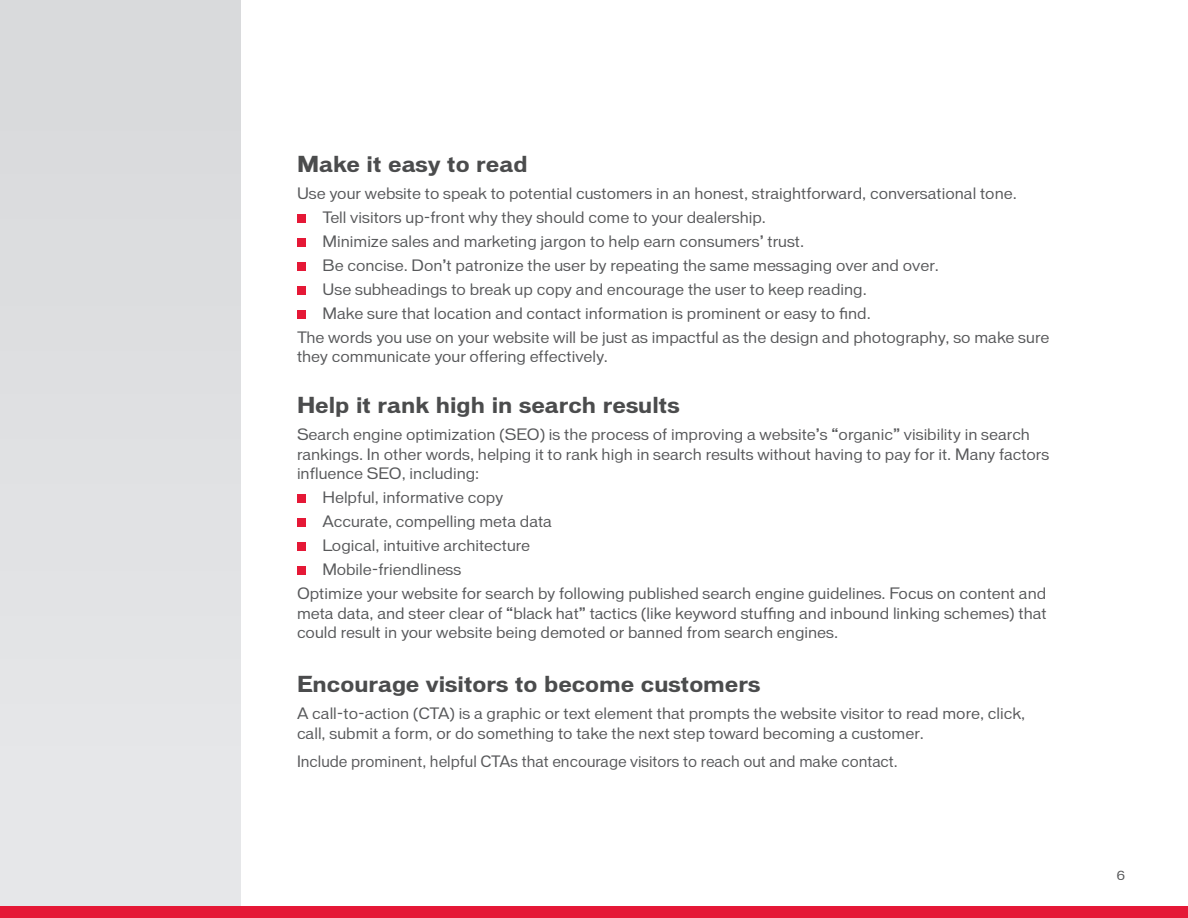
<style>
.page{position:relative;width:1188px;height:918px;background:#fff}
.page>*{position:absolute;margin:0;border:0;box-sizing:border-box;transform-origin:0 0}
.t1{font:700 21px "Vonnes";color:#4b4c4d}
.t2{font:15px/19.5px "Vonnes";color:#57585a}
.t3{font:15px "Vonnes";color:#57585a;scale:.96 1}
.t4{font:12px "Vonnes";color:#57585a}
</style>
<div class="page">
<div style="left:0;top:0;width:240px;height:918px;background:#e0e1e3"></div>
<div style="left:0;top:906px;width:1188px;height:12px;background:#e51836"></div>
<div style="left:297px;top:214px;width:9px;height:9px;background:#e51836"></div>
<div style="left:297px;top:238px;width:9px;height:9px;background:#e51836"></div>
<div style="left:297px;top:262px;width:9px;height:9px;background:#e51836"></div>
<div style="left:297px;top:286px;width:9px;height:9px;background:#e51836"></div>
<div style="left:297px;top:310px;width:9px;height:9px;background:#e51836"></div>
<div style="left:297px;top:494px;width:9px;height:9px;background:#e51836"></div>
<div style="left:297px;top:518px;width:9px;height:9px;background:#e51836"></div>
<div style="left:297px;top:542px;width:9px;height:9px;background:#e51836"></div>
<div style="left:297px;top:566px;width:9px;height:9px;background:#e51836"></div>
<h1 class="t1" style="left:297px;top:151px;width:232px">Make it easy to read</h1>
<p class="t2" style="left:297px;top:184px;width:721px">Use your website to speak to potential customers in an honest, straightforward, conversational tone.</p>
<p class="t2" style="left:322px;top:208px;width:445px">Tell visitors up-front why they should come to your dealership.</p>
<p class="t2" style="left:322px;top:232px;width:483px">Minimize sales and marketing jargon to help earn consumers’ trust.</p>
<p class="t2" style="left:322px;top:256px;width:618px">Be concise. Don’t patronize the user by repeating the same messaging over and over.</p>
<p class="t2" style="left:322px;top:280px;width:546px">Use subheadings to break up copy and encourage the user to keep reading.</p>
<p class="t2" style="left:322px;top:304px;width:550px">Make sure that location and contact information is prominent or easy to find.</p>
<p class="t2" style="left:297px;top:328px;width:754px">The words you use on your website will be just as impactful as the design and photography, so make sure</p>
<p class="t2" style="left:297px;top:347px;width:312px">they communicate your offering effectively.</p>
<h1 class="t1" style="left:297px;top:393px;width:384px">Help it rank high in search results</h1>
<p class="t2" style="left:297px;top:425px;width:754px">Search engine optimization (SEO) is the process of improving a website’s “organic” visibility in search rankings. In other words, helping it to rank high in search results without having to pay for it. Many factors influence SEO, including:</p>
<p class="t2" style="left:322px;top:488px;width:182px">Helpful, informative copy</p>
<p class="t2" style="left:322px;top:512px;width:231px">Accurate, compelling meta data</p>
<p class="t2" style="left:322px;top:536px;width:209px">Logical, intuitive architecture</p>
<p class="t2" style="left:322px;top:560px;width:140px">Mobile-friendliness</p>
<p class="t2" style="left:297px;top:584px;width:751px">Optimize your website for search by following published search engine guidelines. Focus on content and</p>
<p class="t2" style="left:297px;top:604px;width:751px">meta data, and steer clear of “black hat” tactics (like keyword stuffing and inbound linking schemes) that could result in your website being demoted or banned from search engines.</p>
<h1 class="t1" style="left:297px;top:672px;width:465px">Encourage visitors to become customers</h1>
<p class="t2" style="left:297px;top:704px;width:730px">A call-to-action (CTA) is a graphic or text element that prompts the website visitor to read more, click, call, submit a form, or do something to take the next step toward becoming a customer.</p>
<p class="t3" style="left:297px;top:753px;width:627px">Include prominent, helpful CTAs that encourage visitors to reach out and make contact.</p>
<p class="t4" style="left:1117px;top:869px;width:10px">6</p>
</div>
